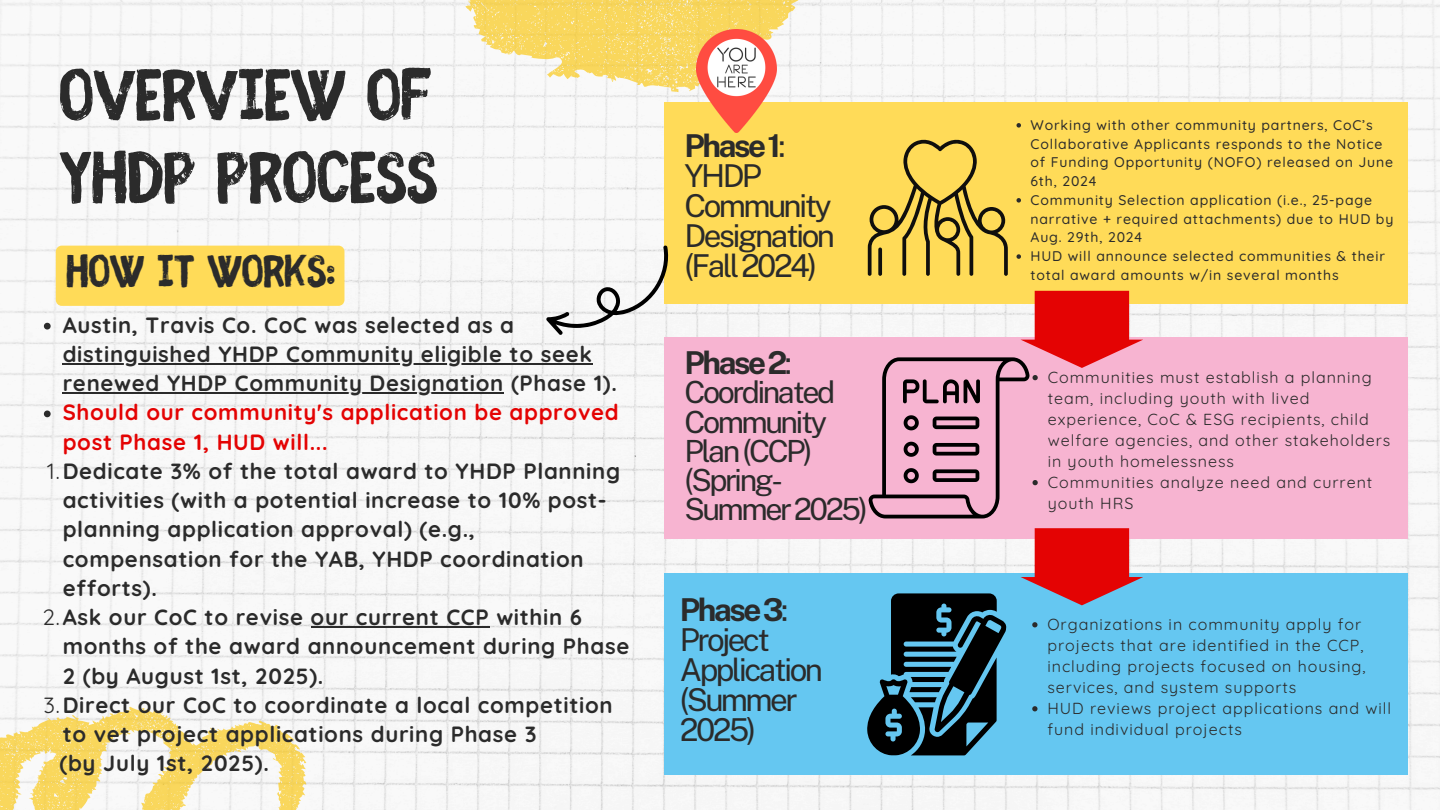
<style>
.page{position:relative;width:1440px;height:810px;background:#fff}
.page>*{position:absolute;margin:0;border:0;box-sizing:border-box;transform-origin:0 0}
.t1{font:700 80px/82.5px "Fibre Vintage Full";letter-spacing:-.02em;color:#2b2b2b}
.t2{font:700 50px "Fibre Vintage Full";letter-spacing:-.02em;color:#2b2b2b}
.t3{font:31.5px/30px "Public Sans";letter-spacing:-.08em;color:#2b2b2b}
.t4{font:700 31.5px "Public Sans";letter-spacing:-.08em;color:#2b2b2b}
.t5{font:30.5px/29.2px "Public Sans";letter-spacing:-.08em;color:#2b2b2b}
.t6{font:700 22.1px/29.2px "Quicksand";letter-spacing:.03em;color:#2b2b2b}
.t7{font:700 22.1px/29.2px "Quicksand";letter-spacing:.03em;color:#e40303;text-align:justify}
.t8{font:16px/21px "Quicksand";letter-spacing:.06em;color:#2b2b2b}
.t9{font:500 14px/18.8px "Quicksand";letter-spacing:.06em;color:#2b2b2b}
.s1{color:#2b2b2b}
.s2{font-weight:400}
.s3{font-weight:700}
</style>
<div class="page">
<img style="left:0;top:0;width:1440px;height:810px">
<svg style="left:0;top:576px;width:330px;height:234px"></svg>
<svg style="left:465px;top:0;width:383px;height:92px"></svg>
<div style="left:665px;top:102px;width:743px;height:202px;background:#ffdb58"></div>
<div style="left:665px;top:337px;width:743px;height:202px;background:#f7b4d1"></div>
<div style="left:665px;top:574px;width:743px;height:201px;background:#65c7f1"></div>
<svg style="left:868px;top:139px;width:140px;height:137px"></svg>
<svg style="left:878px;top:248px;width:4px;height:28px"></svg>
<svg style="left:867px;top:593px;width:139px;height:162px"></svg>
<svg style="left:1021px;top:528px;width:122px;height:77px"></svg>
<svg style="left:546px;top:246px;width:126px;height:90px"></svg>
<img style="left:697px;top:29px;width:80px;height:104px">
<svg style="left:44px;top:323px;width:7px;height:7px"></svg>
<hr style="left:63px;top:363px;width:530px;height:2px;background:#2b2b2b">
<hr style="left:63px;top:393px;width:441px;height:1px;background:#2b2b2b">
<svg style="left:44px;top:411px;width:7px;height:6px"></svg>
<hr style="left:311px;top:627px;width:178px;height:1px;background:#2b2b2b">
<div style="left:56px;top:246px;width:288px;height:60px;background:#ffdb58"></div>
<svg style="left:1017px;top:123px;width:4px;height:5px"></svg>
<svg style="left:1017px;top:198px;width:4px;height:5px"></svg>
<svg style="left:1017px;top:254px;width:4px;height:5px"></svg>
<svg style="left:869px;top:291px;width:274px;height:227px"></svg>
<svg style="left:1032px;top:622px;width:6px;height:5px"></svg>
<svg style="left:1032px;top:706px;width:6px;height:5px"></svg>
<p class="t1" style="left:58px;top:61px;width:382px">OVERVIEW OF<br>YHDP PROCESS</p>
<p class="t2" style="left:66px;top:251px;width:271px">HOW IT WORKS:</p>
<p class="t6" style="left:63px;top:310px;width:453px">Austin, Travis Co. CoC was selected as a</p>
<p class="t6" style="left:63px;top:339px;width:531px">distinguished YHDP Community eligible to seek</p>
<h1 class="t7" style="left:63px;top:368px;width:558px"><span class="s1">renewed YHDP Community Designation (Phase 1).<br></span>Should our community's application be approved post Phase 1, HUD will...</h1>
<h3 class="t6" style="left:63px;top:456px;width:559px;text-indent:-16px"><span class="s2">1.</span>Dedicate 3% of the total award to YHDP Planning activities (with a potential increase to 10% post&shy;planning application approval) (e.g., compensation for the YAB, YHDP coordination efforts).</h3>
<p class="t6" style="left:63px;top:602px;width:568px;text-indent:-20px"><span class="s2">2.</span>Ask our CoC to revise our current CCP within 6 months of the award announcement during Phase<br>2 (by August 1st, 2025).</p>
<p class="t6" style="left:63px;top:690px;width:552px;text-indent:-19px"><span class="s2">3.</span>Direct our CoC to coordinate a local competition to vet project applications during Phase 3</p>
<p class="t6" style="left:60px;top:748px;width:211px">(by July 1st, 2025).</p>
<p class="t3" style="left:685px;top:130px;width:152px"><span class="s3">Phase1</span>:<br>YHDP<br>Community<br>Designation (Fall2024)</p>
<p class="t4" style="left:685px;top:344px;width:109px">Phase2<span class="s2">:</span></p>
<p class="t5" style="left:685px;top:378px;width:185px">Coordinated<br>Community<br>Plan(CCP) (Spring-<br>Summer2025)</p>
<p class="t3" style="left:680px;top:594px;width:145px"><span class="s3">Phase3</span>:<br>Project<br>Application (Summer<br>2025)</p>
<p class="t9" style="left:1031px;top:115px;width:364px">Working with other community partners, CoC’s Collaborative Applicants responds to the Notice of Funding Opportunity (NOFO) released on June 6th, 2024</p>
<p class="t9" style="left:1031px;top:190px;width:364px">Community Selection application (i.e., 25-page narrative + required attachments) due to HUD by<br>Aug. 29th, 2024</p>
<p class="t9" style="left:1031px;top:246px;width:356px">HUD will announce selected communities &amp; their total award amounts w/in several months</p>
<h4 class="t8" style="left:1048px;top:366px;width:344px">Communities must establish a planning team, including youth with lived experience, CoC &amp; ESG recipients, child welfare agencies, and other stakeholders in youth homelessness</h4>
<p class="t8" style="left:1048px;top:471px;width:326px">Communities analyze need and current youth HRS</p>
<p class="t8" style="left:1047px;top:613px;width:320px">Organizations in community apply for projects that are identified in the CCP, including projects focused on housing, services, and system supports</p>
<p class="t8" style="left:1047px;top:697px;width:345px">HUD reviews project applications and will fund individual projects</p>
</div>
